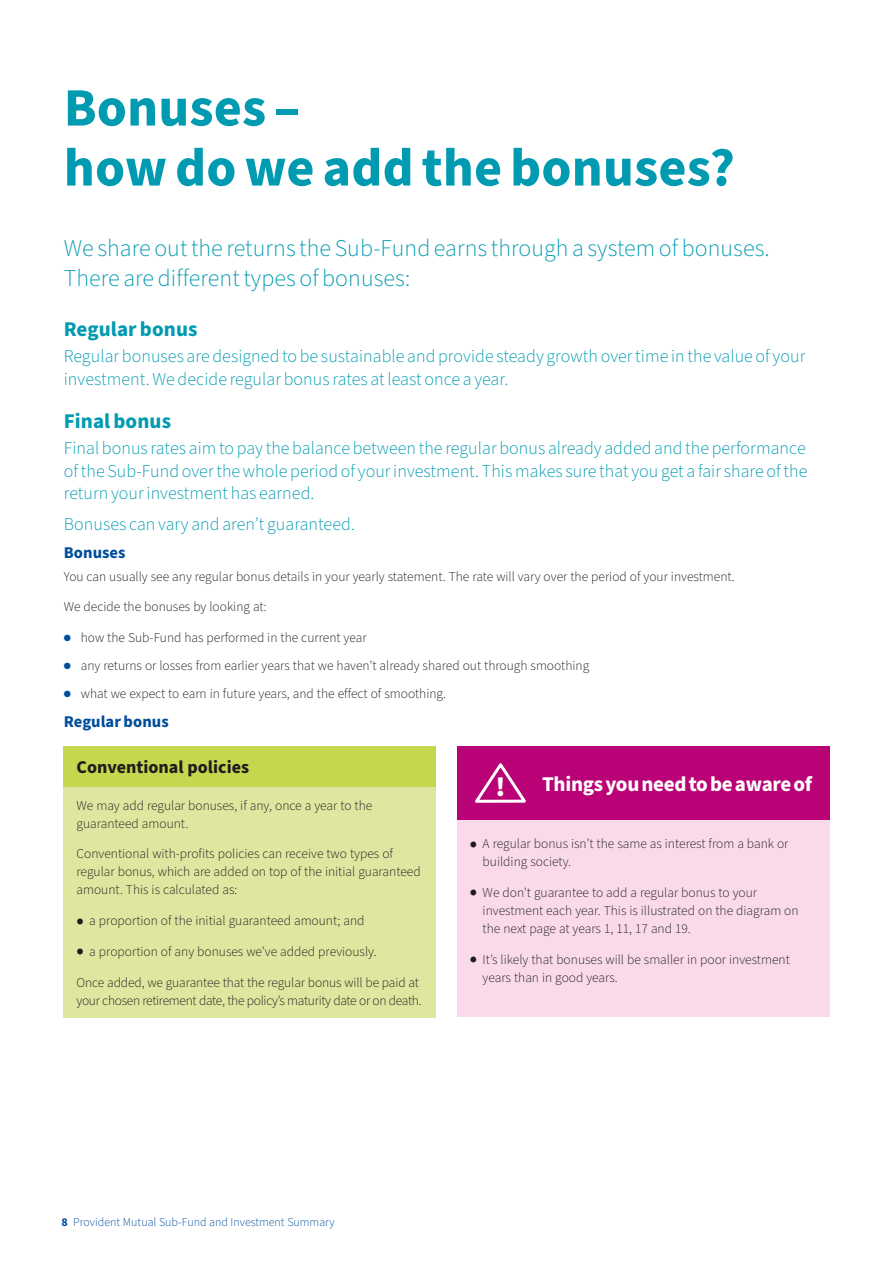
<style>
.page{position:relative;width:893px;height:1263px;background:#fff}
.page>*{position:absolute;margin:0;border:0;box-sizing:border-box;transform-origin:0 0}
.t1{font:700 54px/60px "Source Sans Pro";letter-spacing:.005em;color:#009bb1}
.t2{font:900 27.75px "Source Sans Pro";color:#fff}
.t3{font:300 24px/30px "Source Sans Pro";letter-spacing:.005em;color:#009bb1}
.t4{font:700 21px "Source Sans Pro";letter-spacing:-.015em;color:#fff}
.t5{font:700 21px "Source Sans Pro";letter-spacing:.005em;color:#009bb1}
.t6{font:300 18px/22.5px "Source Sans Pro";letter-spacing:.005em;color:#009bb1}
.t7{font:700 18px "Source Sans Pro";color:#1d1d1b}
.t8{font:700 16.5px "Source Sans Pro";letter-spacing:.005em;color:#004e9b}
.t9{font:300 13.5px/18px "Source Sans Pro";color:#1d1d1b}
.t10{font:300 13.5px/18px "Source Sans Pro";letter-spacing:-.025em;color:#1d1d1b}
.t11{font:300 12px "Source Sans Pro";color:#004e9b}
.s1{color:#004e9b}
.s2{font-weight:700;font-size:21px}
.s3{font-weight:700}
</style>
<div class="page">
<div style="left:64px;top:746px;width:372px;height:41px;background:#c7d64f"></div>
<div style="left:457px;top:746px;width:372px;height:74px;background:#b90276"></div>
<svg style="left:475px;top:763px;width:51px;height:40px"></svg>
<div style="left:457px;top:820px;width:372px;height:196px;background:#fadaea"></div>
<div style="left:64px;top:787px;width:372px;height:230px;background:#dee6a0"></div>
<h1 class="t1" style="left:64px;top:79px;width:673px">Bonuses –<br>how do we add the bonuses?</h1>
<h3 class="t3" style="left:64px;top:234px;width:707px">We share out the returns the Sub-Fund earns through a system of bonuses.<br>There are different types of bonuses:</h3>
<h3 class="t5" style="left:64px;top:314px;width:135px">Regular bonus</h3>
<h3 class="t6" style="left:64px;top:346px;width:743px">Regular bonuses are designed to be sustainable and provide steady growth over time in the value of your investment. We decide regular bonus rates at least once a year.</h3>
<h3 class="t5" style="left:64px;top:406px;width:109px">Final bonus</h3>
<p class="t6" style="left:64px;top:438px;width:745px;text-align:justify">Final bonus rates aim to pay the balance between the regular bonus already added and the performance of the Sub-Fund over the whole period of your investment. This makes sure that you get a fair share of the return your investment has earned.</p>
<h3 class="t6" style="left:64px;top:514px;width:293px">Bonuses can vary and aren’t guaranteed.</h3>
<p class="t8" style="left:64px;top:542px;width:63px">Bonuses</p>
<p class="t9" style="left:64px;top:568px;width:673px">You can usually see any regular bonus details in your yearly statement. The rate will vary over the period of your investment.</p>
<p class="t9" style="left:64px;top:598px;width:205px">We decide the bonuses by looking at:</p>
<p class="t9" style="left:64px;top:629px;width:304px"><span class="s1">●</span> how the Sub-Fund has performed in the current year</p>
<p class="t9" style="left:64px;top:657px;width:527px"><span class="s1">●</span> any returns or losses from earlier years that we haven’t already shared out through smoothing</p>
<p class="t9" style="left:64px;top:685px;width:384px"><span class="s1">●</span> what we expect to earn in future years, and the effect of smoothing.</p>
<p class="t8" style="left:64px;top:710px;width:107px">Regular bonus</p>
<h3 class="t7" style="left:77px;top:754px;width:174px">Conventional policies</h3>
<h3 class="t4" style="left:542px;top:770px;width:271px">Things you need to be aware of</h3>
<h2 class="t2" style="left:495px;top:767px;width:12px">!</h2>
<p class="t9" style="left:77px;top:796px;width:297px">We may add regular bonuses, if any, once a year to the guaranteed amount.</p>
<p class="t9" style="left:77px;top:845px;width:346px">Conventional with-profits policies can receive two types of regular bonus, which are added on top of the initial guaranteed amount. This is calculated as:</p>
<p class="t9" style="left:77px;top:912px;width:290px"><span class="s2">•</span> a proportion of the initial guaranteed amount; and</p>
<p class="t9" style="left:77px;top:943px;width:302px"><span class="s2">•</span> a proportion of any bonuses we’ve added previously.</p>
<p class="t10" style="left:77px;top:973px;width:347px">Once added, we guarantee that the regular bonus will be paid at your chosen retirement date, the policy’s maturity date or on death.</p>
<p class="t9" style="left:483px;top:835px;width:307px;text-indent:-13px"><span class="s2">•</span> A regular bonus isn’t the same as interest from a bank or building society.</p>
<p class="t9" style="left:483px;top:884px;width:317px;text-indent:-13px"><span class="s2">•</span> We don’t guarantee to add a regular bonus to your investment each year. This is illustrated on the diagram on the next page at years 1, 11, 17 and 19.</p>
<p class="t9" style="left:483px;top:951px;width:309px;text-indent:-13px"><span class="s2">•</span> It’s likely that bonuses will be smaller in poor investment years than in good years.</p>
<p class="t11" style="left:62px;top:1214px;width:275px"><span class="s3">8</span> Provident Mutual Sub-Fund and Investment Summary</p>
</div>
